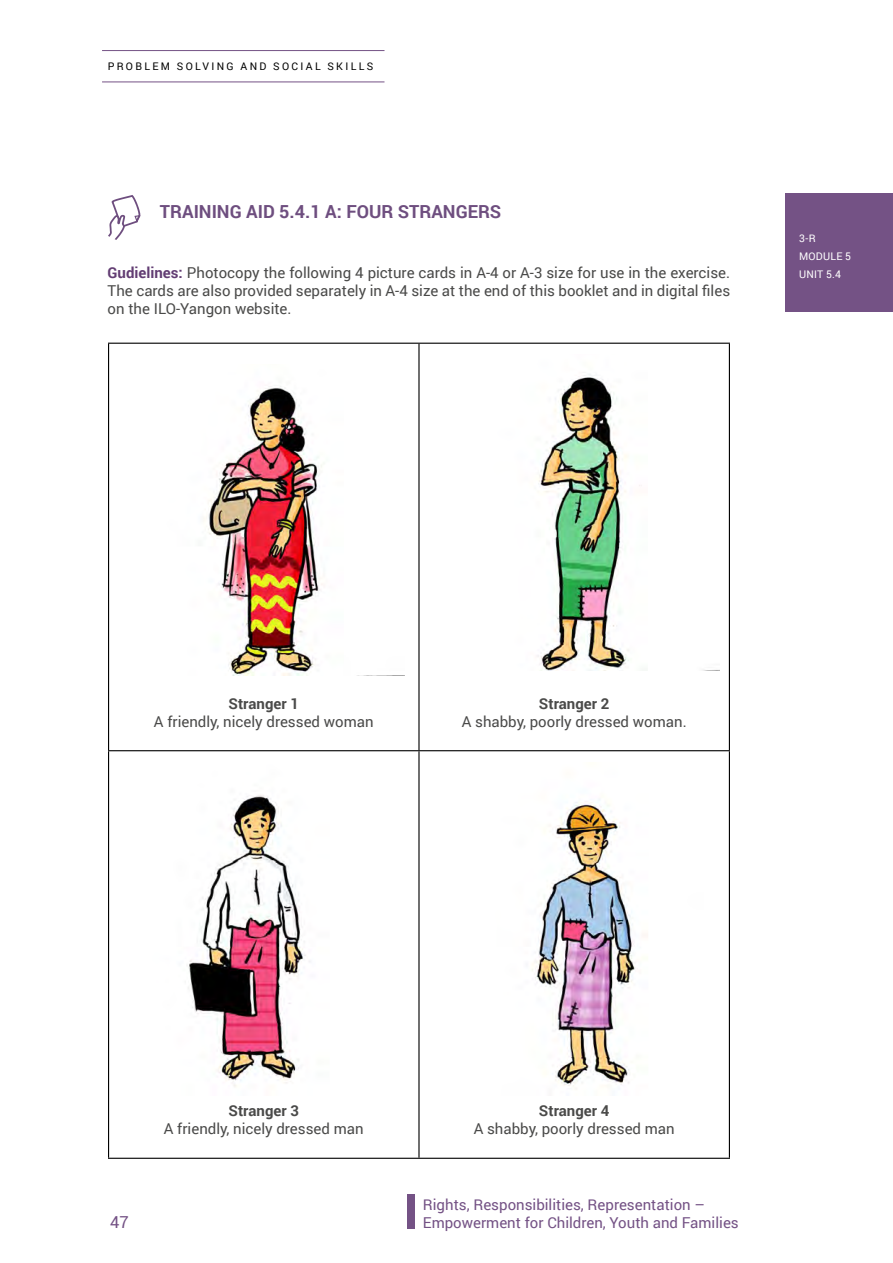
<style>
.page{position:relative;width:893px;height:1263px;background:#fff}
.page>*{position:absolute;margin:0;border:0;box-sizing:border-box;transform-origin:0 0}
.t1{font:700 18px "Roboto";color:#6e4e7f}
.t2{font:16.5px "Roboto";color:#745285}
.t3{font:15px/18px "Roboto";color:#4a4a49;text-align:justify}
.t4{font:15px "Roboto";color:#745285}
.t5{font:700 15px "Roboto";color:#4a4a49}
.t6{font:10.5px "Roboto";letter-spacing:.22em;color:#000}
.t7{font:10.5px/18px "Roboto";letter-spacing:.02em;color:#fff}
.s1{font-weight:700;color:#623d73}
</style>
<div class="page">
<div style="left:408px;top:1195px;width:7px;height:34px;background:#745285"></div>
<div style="left:785px;top:194px;width:108px;height:118px;background:#745285"></div>
<hr style="left:102px;top:50px;width:282px;height:1px;background:#745285">
<hr style="left:102px;top:82px;width:282px;height:1px;background:#745285">
<hr style="left:108px;top:343px;width:311px;height:1px;background:#000">
<hr style="left:108px;top:344px;width:1px;height:406px;background:#000">
<hr style="left:419px;top:343px;width:311px;height:1px;background:#000">
<hr style="left:418px;top:344px;width:2px;height:406px;background:#000">
<hr style="left:729px;top:344px;width:1px;height:406px;background:#000">
<hr style="left:108px;top:750px;width:311px;height:1px;background:#000">
<hr style="left:108px;top:751px;width:1px;height:407px;background:#000">
<hr style="left:419px;top:750px;width:311px;height:1px;background:#000">
<hr style="left:418px;top:751px;width:2px;height:407px;background:#000">
<hr style="left:729px;top:751px;width:1px;height:407px;background:#000">
<hr style="left:108px;top:1158px;width:311px;height:1px;background:#000">
<hr style="left:419px;top:1158px;width:311px;height:1px;background:#000">
<img style="left:203px;top:386px;width:201px;height:290px">
<img style="left:537px;top:374px;width:105px;height:296px">
<img style="left:188px;top:795px;width:123px;height:292px">
<img style="left:532px;top:799px;width:116px;height:290px">
<svg style="left:108px;top:195px;width:32px;height:45px"></svg>
<p class="t6" style="left:108px;top:59px;width:267px">PROBLEM SOLVING AND SOCIAL SKILLS</p>
<p class="t1" style="left:160px;top:199px;width:343px">TRAINING AID 5.4.1 A: FOUR STRANGERS</p>
<p class="t3" style="left:108px;top:263px;width:624px"><span class="s1">Gudielines:</span> Photocopy the following 4 picture cards in A-4 or A-3 size for use in the exercise.<br>The cards are also provided separately in A-4 size at the end of this booklet and in digital files on the ILO-Yangon website.</p>
<p class="t7" style="left:799px;top:229px;width:53px">3-R<br>MODULE 5<br>UNIT 5.4</p>
<p class="t5" style="left:228px;top:693px;width:72px">Stranger 1</p>
<p class="t3" style="left:154px;top:712px;width:221px">A friendly, nicely dressed woman</p>
<p class="t5" style="left:539px;top:693px;width:72px">Stranger 2</p>
<p class="t3" style="left:462px;top:712px;width:226px">A shabby, poorly dressed woman.</p>
<p class="t5" style="left:228px;top:1100px;width:72px">Stranger 3</p>
<p class="t3" style="left:164px;top:1119px;width:201px">A friendly, nicely dressed man</p>
<p class="t5" style="left:539px;top:1100px;width:72px">Stranger 4</p>
<p class="t3" style="left:474px;top:1119px;width:203px">A shabby, poorly dressed man</p>
<p class="t4" style="left:423px;top:1194px;width:283px">Rights, Responsibilities, Representation –</p>
<p class="t2" style="left:110px;top:1210px;width:20px">47</p>
<p class="t4" style="left:423px;top:1212px;width:317px">Empowerment for Children, Youth and Families</p>
</div>
